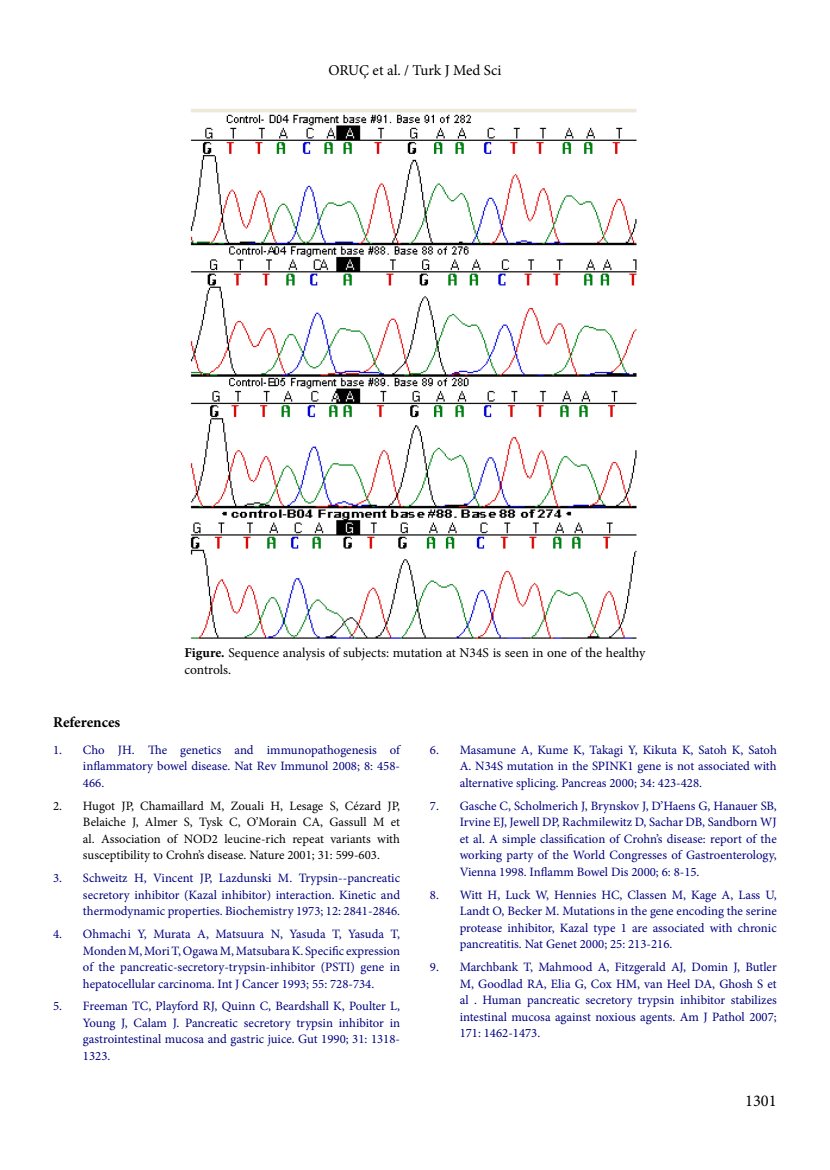
<style>
.page{position:relative;width:830px;height:1170px;background:#fff}
.page>*{position:absolute;margin:0;border:0;box-sizing:border-box;transform-origin:0 0}
.t1{font:16.5px "Minion Pro";color:#000}
.t2{font:15px "Minion Pro";color:#000}
.t3{font:700 15px "Minion Pro";letter-spacing:-.005em;color:#000}
.t4{font:13.5px/16.5px "Minion Pro";color:#000}
.t5{font:12.75px/16.5px "Minion Pro";color:#000080;text-align:justify}
.t6{font:12.75px/16.5px "Minion Pro";color:#000;text-align:justify}
.s1{font-weight:700}
</style>
<div class="page">
<img style="left:190px;top:109px;width:447px;height:530px">
<p class="t2" style="left:328px;top:60px;width:174px">ORUÇ et al. / Turk J Med Sci</p>
<p class="t4" style="left:184px;top:644px;width:462px"><span class="s1">Figure.</span> Sequence analysis of subjects: mutation at N34S is seen in one of the healthy controls.</p>
<p class="t3" style="left:53px;top:711px;width:69px">References</p>
<p class="t5" style="left:83px;top:741px;width:318px;text-indent:-30px">1. Cho JH. The genetics and immunopathogenesis of inflammatory bowel disease. Nat Rev Immunol 2008; 8: 458- 466.</p>
<p class="t6" style="left:83px;top:797px;width:318px;text-indent:-30px">2. Hugot JP, Chamaillard M, Zouali H, Lesage S, Cézard JP, Belaiche J, Almer S, Tysk C, O’Morain CA, Gassull M et al. Association of NOD2 leucine-rich repeat variants with susceptibility to Crohn’s disease. Nature 2001; 31: 599-603.</p>
<p class="t5" style="left:83px;top:869px;width:318px;text-indent:-30px">3. Schweitz H, Vincent JP, Lazdunski M. Trypsin--pancreatic secretory inhibitor (Kazal inhibitor) interaction. Kinetic and thermodynamic properties. Biochemistry 1973; 12: 2841-2846.</p>
<p class="t5" style="left:83px;top:925px;width:318px;text-indent:-30px">4. Ohmachi Y, Murata A, Matsuura N, Yasuda T, Yasuda T, Monden M, Mori T, Ogawa M, Matsubara K. Specific expression of the pancreatic-secretory-trypsin-inhibitor (PSTI) gene in hepatocellular carcinoma. Int J Cancer 1993; 55: 728-734.</p>
<p class="t5" style="left:83px;top:998px;width:318px;text-indent:-30px">5. Freeman TC, Playford RJ, Quinn C, Beardshall K, Poulter L, Young J, Calam J. Pancreatic secretory trypsin inhibitor in gastrointestinal mucosa and gastric juice. Gut 1990; 31: 1318- 1323.</p>
<p class="t5" style="left:459px;top:741px;width:318px;text-indent:-30px">6. Masamune A, Kume K, Takagi Y, Kikuta K, Satoh K, Satoh A. N34S mutation in the SPINK1 gene is not associated with alternative splicing. Pancreas 2000; 34: 423-428.</p>
<p class="t5" style="left:459px;top:797px;width:318px;text-indent:-30px">7. Gasche C, Scholmerich J, Brynskov J, D’Haens G, Hanauer SB, Irvine EJ, Jewell DP, Rachmilewitz D, Sachar DB, Sandborn WJ et al. A simple classification of Crohn’s disease: report of the working party of the World Congresses of Gastroenterology, Vienna 1998. Inflamm Bowel Dis 2000; 6: 8-15.</p>
<p class="t5" style="left:459px;top:886px;width:318px;text-indent:-30px">8. Witt H, Luck W, Hennies HC, Classen M, Kage A, Lass U, Landt O, Becker M. Mutations in the gene encoding the serine protease inhibitor, Kazal type 1 are associated with chronic pancreatitis. Nat Genet 2000; 25: 213-216.</p>
<p class="t5" style="left:459px;top:958px;width:318px;text-indent:-30px">9. Marchbank T, Mahmood A, Fitzgerald AJ, Domin J, Butler M, Goodlad RA, Elia G, Cox HM, van Heel DA, Ghosh S et al . Human pancreatic secretory trypsin inhibitor stabilizes intestinal mucosa against noxious agents. Am J Pathol 2007; 171: 1462-1473.</p>
<p class="t1" style="left:744px;top:1089px;width:33px">1301</p>
</div>
